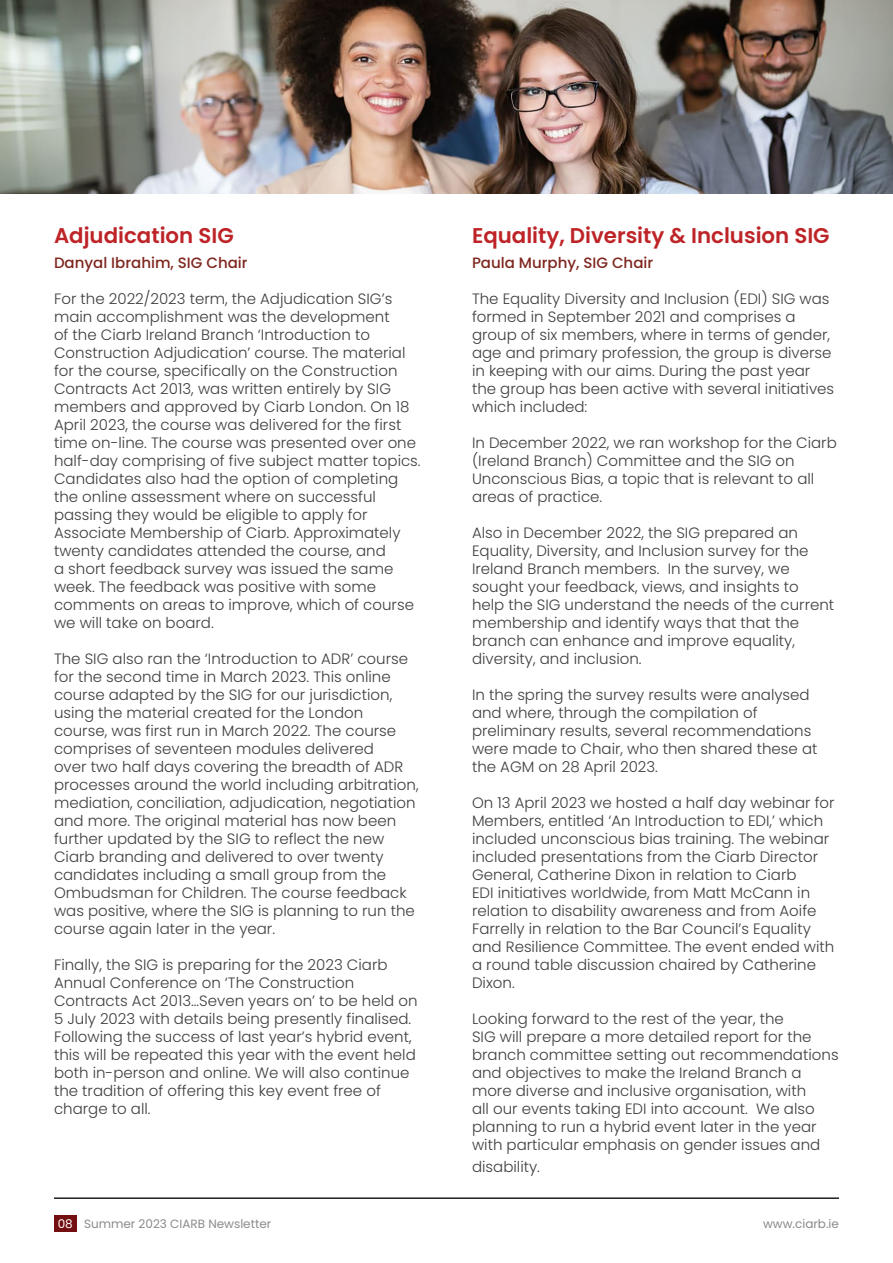
<style>
.page{position:relative;width:893px;height:1263px;background:#fff}
.page>*{position:absolute;margin:0;border:0;box-sizing:border-box;transform-origin:0 0}
.t1{font:600 21.3px "Poppins";color:#be2427}
.t2{font:300 15px/18px "Poppins";color:#3e3e3f}
.t3{font:500 15px "Poppins";color:#7e261e}
.t4{font:12px "Poppins";color:#57585a}
.t5{font:12px "Poppins";color:#fff}
</style>
<div class="page">
<hr style="left:54px;top:1197px;width:785px;height:2px;background:#1d1f1f">
<img style="left:0;top:0;width:893px;height:194px">
<div style="left:54px;top:1215px;width:23px;height:16px;background:#730f11"></div>
<p class="t1" style="left:54px;top:223px;width:181px">Adjudication SIG</p>
<p class="t3" style="left:54px;top:254px;width:195px">Danyal Ibrahim, SIG Chair</p>
<p class="t2" style="left:54px;top:290px;width:368px">For the 2022/2023 term, the Adjudication SIG’s main accomplishment was the development<br>of the Ciarb Ireland Branch ‘Introduction to Construction Adjudication’ course. The material for the course, specifically on the Construction Contracts Act 2013, was written entirely by SIG members and approved by Ciarb London. On 18<br>April 2023, the course was delivered for the first time on-line. The course was presented over one half-day comprising of five subject matter topics.<br>Candidates also had the option of completing the online assessment where on successful passing they would be eligible to apply for Associate Membership of Ciarb. Approximately twenty candidates attended the course, and<br>a short feedback survey was issued the same week. The feedback was positive with some comments on areas to improve, which of course we will take on board.</p>
<p class="t2" style="left:54px;top:650px;width:366px">The SIG also ran the ‘Introduction to ADR’ course for the second time in March 2023. This online course adapted by the SIG for our jurisdiction, using the material created for the London course, was first run in March 2022. The course comprises of seventeen modules delivered<br>over two half days covering the breadth of ADR processes around the world including arbitration, mediation, conciliation, adjudication, negotiation and more. The original material has now been further updated by the SIG to reflect the new Ciarb branding and delivered to over twenty candidates including a small group from the Ombudsman for Children. The course feedback was positive, where the SIG is planning to run the course again later in the year.</p>
<p class="t2" style="left:54px;top:956px;width:365px">Finally, the SIG is preparing for the 2023 Ciarb Annual Conference on ‘The Construction Contracts Act 2013…Seven years on’ to be held on 5 July 2023 with details being presently finalised.<br>Following the success of last year’s hybrid event, this will be repeated this year with the event held both in-person and online. We will also continue the tradition of offering this key event free of charge to all.</p>
<p class="t1" style="left:472px;top:223px;width:359px">Equality, Diversity &amp; Inclusion SIG</p>
<p class="t3" style="left:472px;top:254px;width:183px">Paula Murphy, SIG Chair</p>
<p class="t2" style="left:472px;top:290px;width:364px">The Equality Diversity and Inclusion (EDI) SIG was formed in September 2021 and comprises a group of six members, where in terms of gender, age and primary profession, the group is diverse in keeping with our aims. During the past year the group has been active with several initiatives which included:</p>
<p class="t2" style="left:472px;top:434px;width:366px">In December 2022, we ran workshop for the Ciarb (Ireland Branch) Committee and the SIG on Unconscious Bias, a topic that is relevant to all areas of practice.</p>
<p class="t2" style="left:472px;top:524px;width:364px">Also in December 2022, the SIG prepared an Equality, Diversity, and Inclusion survey for the Ireland Branch members. In the survey, we sought your feedback, views, and insights to help the SIG understand the needs of the current membership and identify ways that that the branch can enhance and improve equality, diversity, and inclusion.</p>
<p class="t2" style="left:472px;top:686px;width:347px">In the spring the survey results were analysed and where, through the compilation of preliminary results, several recommendations were made to Chair, who then shared these at the AGM on 28 April 2023.</p>
<p class="t2" style="left:472px;top:794px;width:364px">On 13 April 2023 we hosted a half day webinar for Members, entitled ‘An Introduction to EDI,’ which included unconscious bias training. The webinar included presentations from the Ciarb Director General, Catherine Dixon in relation to Ciarb<br>EDI initiatives worldwide, from Matt McCann in relation to disability awareness and from Aoife Farrelly in relation to the Bar Council’s Equality and Resilience Committee. The event ended with a round table discussion chaired by Catherine Dixon.</p>
<p class="t2" style="left:472px;top:1010px;width:368px">Looking forward to the rest of the year, the<br>SIG will prepare a more detailed report for the branch committee setting out recommendations and objectives to make the Ireland Branch a more diverse and inclusive organisation, with<br>all our events taking EDI into account. We also planning to run a hybrid event later in the year with particular emphasis on gender issues and</p>
<p class="t2" style="left:472px;top:1158px;width:70px">disability.</p>
<p class="t5" style="left:58px;top:1217px;width:17px">08</p>
<p class="t4" style="left:84px;top:1217px;width:189px">Summer 2023 CIARB Newsletter</p>
<p class="t4" style="left:763px;top:1217px;width:77px">www.ciarb.ie</p>
</div>
